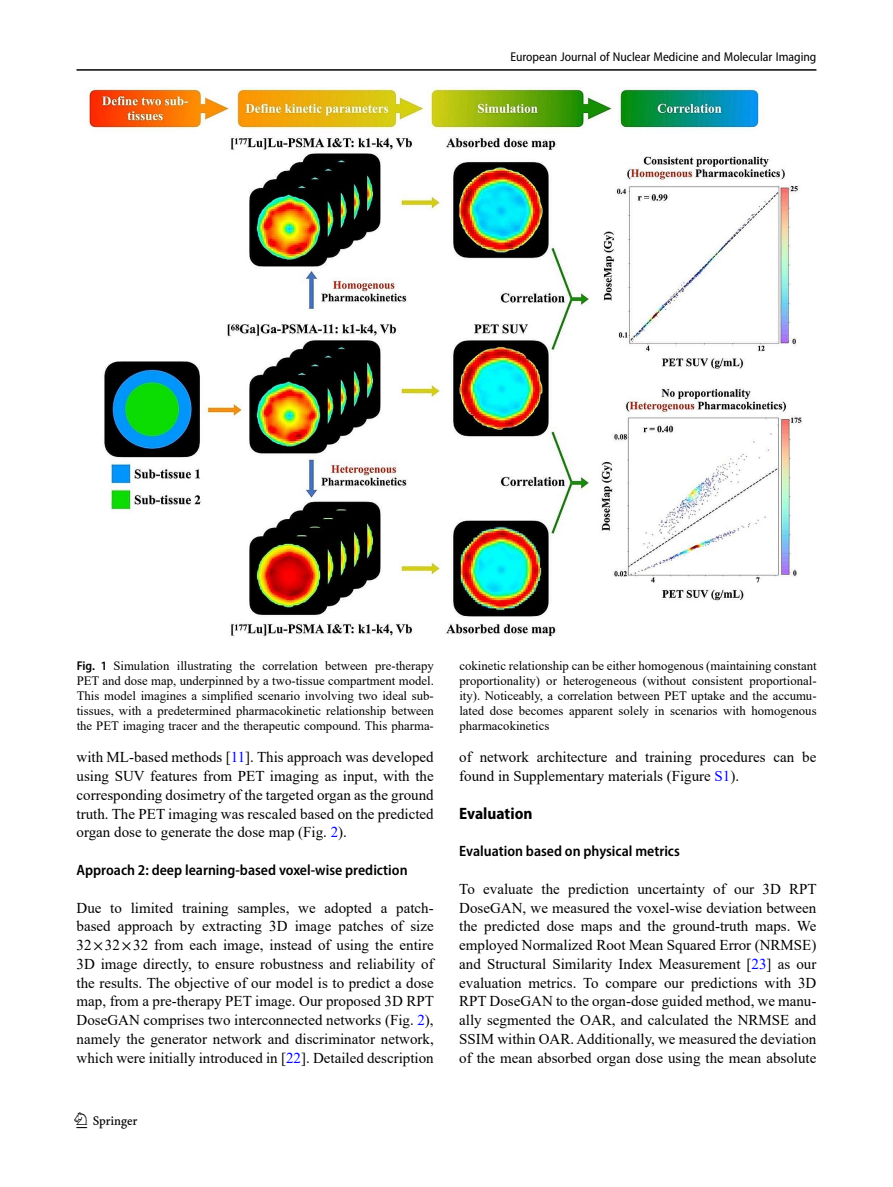
<style>
.page{position:relative;width:893px;height:1187px;background:#fff}
.page>*{position:absolute;margin:0;border:0;box-sizing:border-box;transform-origin:0 0}
.t1{font:22.5px "Springnew";color:#000}
.Head_2{font:700 semi-condensed 16.5px "Myriad Pro";color:#000}
.Body_Text{font:15px/18.8px "Times New Roman";color:#000;text-align:justify}
.Head_3{font:600 semi-condensed 15px "Myriad Pro";color:#000}
.Head_3_after_2{font:600 semi-condensed 15px "Myriad Pro";color:#000}
.Figure_Caption{font:12.75px/15px "Times New Roman";color:#000;text-align:justify}
.t2{font:semi-condensed 12.75px "Myriad Pro";color:#000}
.s1{font-family:"Myriad Pro";font-weight:600;font-stretch:semi-condensed}
.s2{color:#00f}
.s3{font-family:"STIX"}
</style>
<div class="page">
<hr style="left:77px;top:69px;width:739px;height:2px;background:#000">
<img style="left:88px;top:87px;width:715px;height:550px">
<p class="t2" style="left:510px;top:49px;width:308px">European Journal of Nuclear Medicine and Molecular Imaging</p>
<p class="Figure_Caption" style="left:77px;top:657px;width:359px"><span class="s1">Fig. 1</span> Simulation illustrating the correlation between pre-therapy PET and dose map, underpinned by a two-tissue compartment model.<br>This model imagines a simplified scenario involving two ideal sub&shy;tissues, with a predetermined pharmacokinetic relationship between the PET imaging tracer and the therapeutic compound. This pharma-</p>
<p class="Figure_Caption" style="left:459px;top:657px;width:359px">cokinetic relationship can be either homogenous (maintaining constant proportionality) or heterogeneous (without consistent proportional&shy;ity). Noticeably, a correlation between PET uptake and the accumu&shy;lated dose becomes apparent solely in scenarios with homogenous pharmacokinetics</p>
<p class="Body_Text" style="left:77px;top:747px;width:359px">with ML-based methods [<span class="s2">11</span>]. This approach was developed using SUV features from PET imaging as input, with the corresponding dosimetry of the targeted organ as the ground truth. The PET imaging was rescaled based on the predicted organ dose to generate the dose map (Fig. <span class="s2">2</span>).</p>
<p class="Head_3" style="left:77px;top:860px;width:333px">Approach 2: deep learning-based voxel-wise prediction</p>
<p class="Body_Text" style="left:77px;top:897px;width:359px">Due to limited training samples, we adopted a patch&shy;based approach by extracting 3D image patches of size 32<span class="s3">×</span>32<span class="s3">×</span>32 from each image, instead of using the entire 3D image directly, to ensure robustness and reliability of the results. The objective of our model is to predict a dose map, from a pre-therapy PET image. Our proposed 3D RPT DoseGAN comprises two interconnected networks (Fig. <span class="s2">2</span>), namely the generator network and discriminator network, which were initially introduced in [<span class="s2">22</span>]. Detailed description</p>
<h1 class="t1" style="left:77px;top:1107px;width:63px">1 3</h1>
<p class="Body_Text" style="left:459px;top:747px;width:359px">of network architecture and training procedures can be found in Supplementary materials (Figure <span class="s2">S1</span>).</p>
<p class="Head_2" style="left:459px;top:802px;width:75px">Evaluation</p>
<p class="Head_3_after_2" style="left:459px;top:841px;width:222px">Evaluation based on physical metrics</p>
<p class="Body_Text" style="left:459px;top:878px;width:359px">To evaluate the prediction uncertainty of our 3D RPT DoseGAN, we measured the voxel-wise deviation between the predicted dose maps and the ground-truth maps. We employed Normalized Root Mean Squared Error (NRMSE) and Structural Similarity Index Measurement [<span class="s2">23</span>] as our evaluation metrics. To compare our predictions with 3D RPT DoseGAN to the organ-dose guided method, we manu&shy;ally segmented the OAR, and calculated the NRMSE and SSIM within OAR. Additionally, we measured the deviation of the mean absorbed organ dose using the mean absolute</p>
</div>
